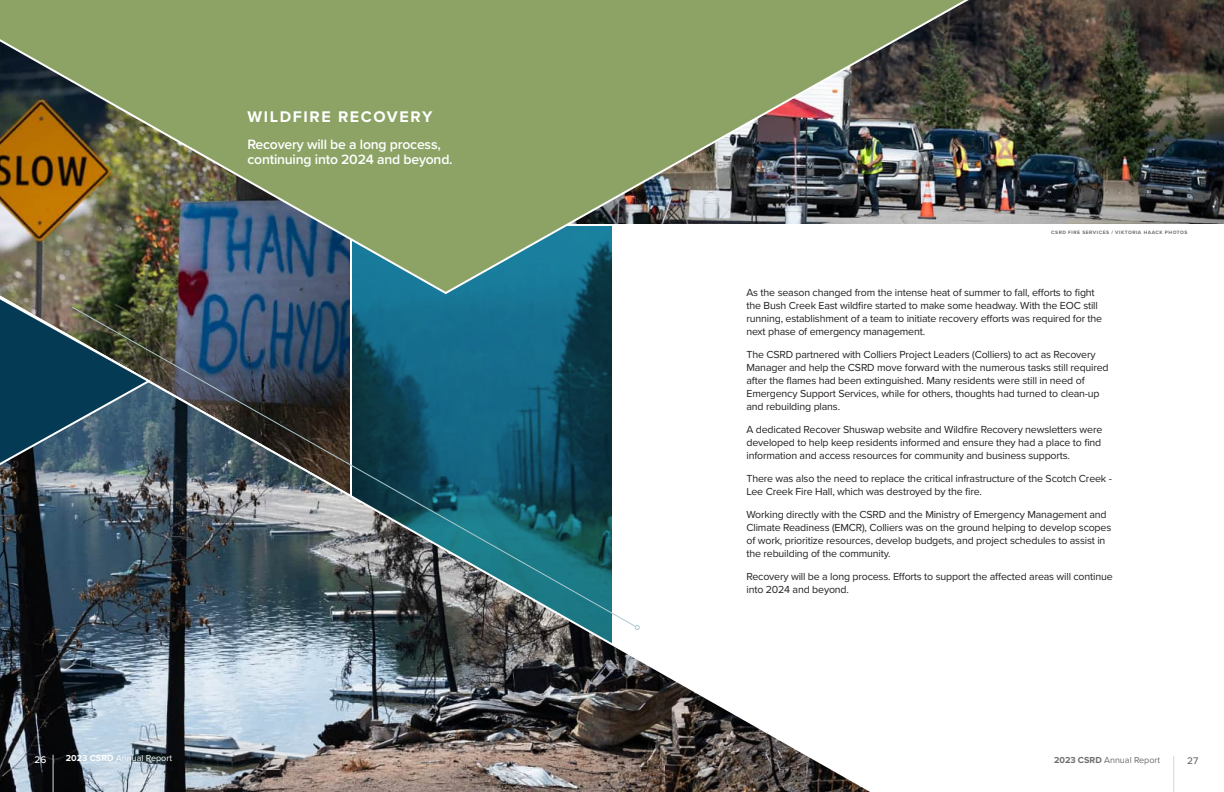
<style>
.page{position:relative;width:1224px;height:792px;background:#fff}
.page>*{position:absolute;margin:0;border:0;box-sizing:border-box;transform-origin:0 0}
.t1{font:700 16px "Proxima Nova";letter-spacing:.1em;color:#fff}
.t2{font:600 14px "Proxima Nova";letter-spacing:-.015em;color:#fff}
.t3{font:10.6px/13px "Proxima Nova";letter-spacing:-.015em;color:#231f20}
.t4{font:500 10px "Proxima Nova";color:#fff}
.t5{font:500 10px "Proxima Nova";color:#6c6d70}
.t6{font:9px "Proxima Nova";color:#fff}
.t7{font:9px "Proxima Nova";color:#6c6d70}
.t8{font:700 5px "Proxima Nova";letter-spacing:.1em;color:#6c6d70}
.s1{font-weight:700}
</style>
<div class="page">
<img style="left:0;top:295px;width:870px;height:497px">
<svg style="left:1182px;top:0;width:42px;height:224px;background:#3b3b37"></svg>
<hr style="left:1173px;top:756px;width:1px;height:36px;background:#c8dbe6">
<svg style="left:0;top:295px;width:152px;height:177px;background:#244959"></svg>
<hr style="left:53px;top:755px;width:1px;height:37px;background:#c8dbe6">
<img style="left:0;top:0;width:1182px;height:295px">
<img style="left:71px;top:306px;width:566px;height:322px">
<svg style="left:635px;top:625px;width:5px;height:5px"></svg>
<p class="t1" style="left:248px;top:105px;width:186px">WILDFIRE RECOVERY</p>
<p class="t2" style="left:248px;top:134px;width:195px">Recovery will be a long process,</p>
<p class="t2" style="left:248px;top:149px;width:207px">continuing into 2024 and beyond.</p>
<p class="t8" style="left:1051px;top:228px;width:138px">CSRD FIRE SERVICES / VIKTORIA HAACK PHOTOS</p>
<p class="t3" style="left:746px;top:286px;width:357px">As the season changed from the intense heat of summer to fall, efforts to fight the Bush Creek East wildfire started to make some headway. With the EOC still running, establishment of a team to initiate recovery efforts was required for the next phase of emergency management.</p>
<p class="t3" style="left:746px;top:348px;width:364px">The CSRD partnered with Colliers Project Leaders (Colliers) to act as Recovery Manager and help the CSRD move forward with the numerous tasks still required after the flames had been extinguished. Many residents were still in need of Emergency Support Services, while for others, thoughts had turned to clean-up and rebuilding plans.</p>
<p class="t3" style="left:746px;top:423px;width:357px;text-align:justify">A dedicated Recover Shuswap website and Wildfire Recovery newsletters were developed to help keep residents informed and ensure they had a place to find information and access resources for community and business supports.</p>
<p class="t3" style="left:746px;top:472px;width:367px">There was also the need to replace the critical infrastructure of the Scotch Creek -<br>Lee Creek Fire Hall, which was destroyed by the fire.</p>
<p class="t3" style="left:746px;top:508px;width:366px">Working directly with the CSRD and the Ministry of Emergency Management and Climate Readiness (EMCR), Colliers was on the ground helping to develop scopes of work, prioritize resources, develop budgets, and project schedules to assist in the rebuilding of the community.</p>
<p class="t3" style="left:746px;top:570px;width:368px">Recovery will be a long process. Efforts to support the affected areas will continue into 2024 and beyond.</p>
<p class="t4" style="left:35px;top:752px;width:13px">26</p>
<p class="t6" style="left:66px;top:752px;width:108px"><span class="s1">2023 CSRD</span> Annual Report</p>
<p class="t7" style="left:1054px;top:753px;width:108px"><span class="s1">2023 CSRD</span> Annual Report</p>
<p class="t5" style="left:1187px;top:753px;width:13px">27</p>
</div>
